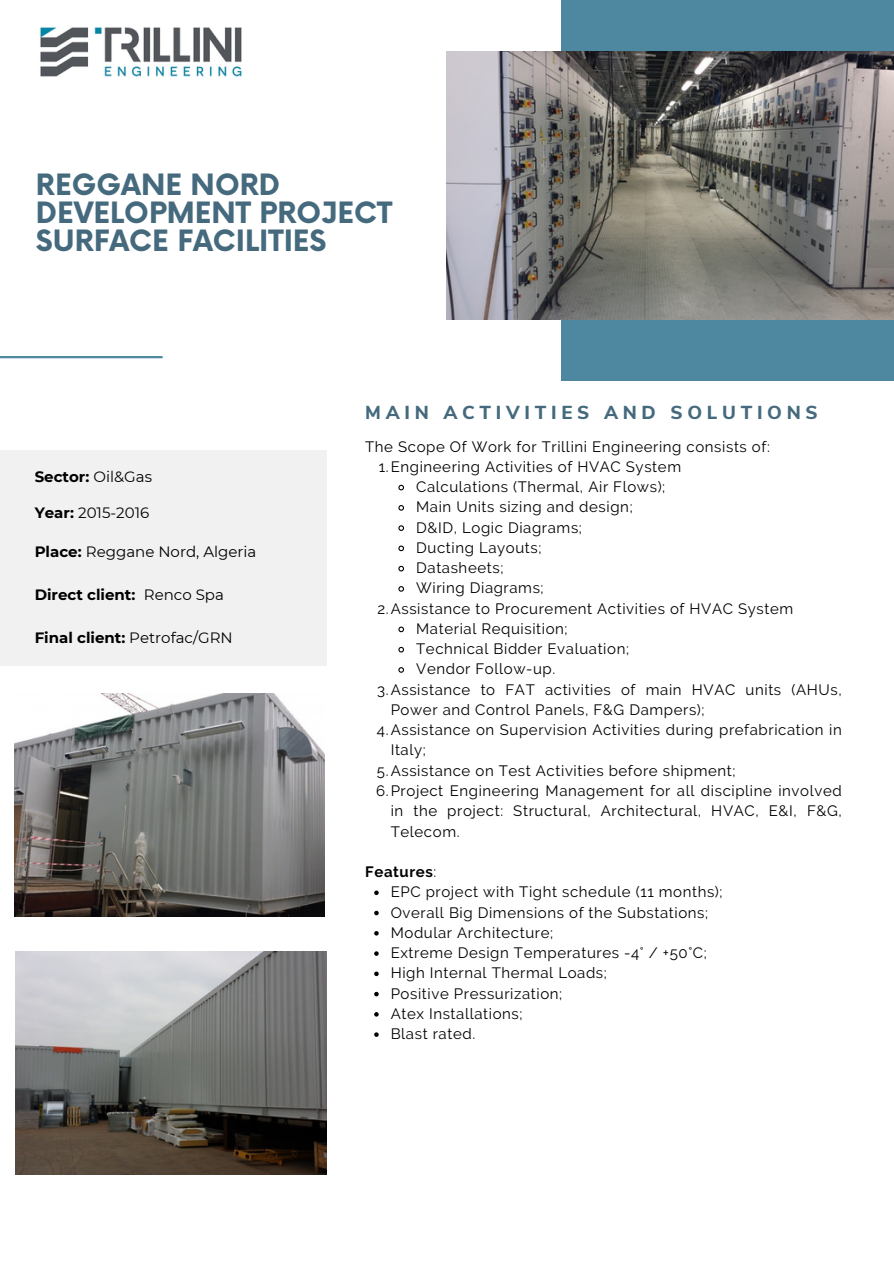
<style>
.page{position:relative;width:894px;height:1264px;background:#fff}
.page>*{position:absolute;margin:0;border:0;box-sizing:border-box;transform-origin:0 0}
.t1{font:700 28.65px/28.2px "Now";color:#456a7d}
.t2{font:800 18.75px "Nunito Sans";letter-spacing:.25em;color:#456a7d}
.t3{font:15px/20.2px "Raleway";letter-spacing:.04em;color:#000}
.t4{font:700 15px "Montserrat";color:#000}
.t5{font:15px "Montserrat";color:#000}
.t6{font:700 15px "Raleway";letter-spacing:.04em;color:#000}
.s1{font-weight:400}
.s2{font-weight:700}
</style>
<div class="page">
<div style="left:561px;top:0;width:332px;height:380px;background:#4e87a0"></div>
<hr style="left:0;top:356px;width:163px;height:2px;background:#4e87a0">
<img style="left:40px;top:27px;width:202px;height:50px">
<svg style="left:398px;top:484px;width:6px;height:7px"></svg>
<svg style="left:398px;top:505px;width:6px;height:6px"></svg>
<svg style="left:398px;top:525px;width:6px;height:6px"></svg>
<svg style="left:398px;top:545px;width:6px;height:7px"></svg>
<svg style="left:398px;top:565px;width:6px;height:7px"></svg>
<svg style="left:398px;top:586px;width:6px;height:6px"></svg>
<svg style="left:398px;top:626px;width:6px;height:7px"></svg>
<svg style="left:398px;top:646px;width:6px;height:7px"></svg>
<svg style="left:398px;top:667px;width:6px;height:6px"></svg>
<svg style="left:374px;top:890px;width:4px;height:5px"></svg>
<svg style="left:374px;top:910px;width:4px;height:5px"></svg>
<svg style="left:374px;top:931px;width:4px;height:4px"></svg>
<svg style="left:374px;top:951px;width:4px;height:4px"></svg>
<svg style="left:374px;top:971px;width:4px;height:5px"></svg>
<svg style="left:374px;top:991px;width:4px;height:5px"></svg>
<svg style="left:374px;top:1012px;width:4px;height:4px"></svg>
<svg style="left:374px;top:1032px;width:4px;height:4px"></svg>
<div style="left:0;top:450px;width:325px;height:215px;background:#f1f1f1"></div>
<img style="left:446px;top:52px;width:447px;height:267px">
<img style="left:14px;top:693px;width:311px;height:223px">
<img style="left:15px;top:951px;width:311px;height:223px">
<p class="t1" style="left:36px;top:172px;width:358px">REGGANE NORD<br>DEVELOPMENT PROJECT<br>SURFACE FACILITIES</p>
<p class="t4" style="left:35px;top:467px;width:119px">Sector: <span class="s1">Oil&amp;Gas</span></p>
<p class="t5" style="left:35px;top:503px;width:116px"><span class="s2">Year:</span> 2015-2016</p>
<p class="t5" style="left:98px;top:503px;width:15px">21</p>
<p class="t5" style="left:36px;top:542px;width:207px"><span class="s2">Location:</span> G ribaldi Cluster</p>
<p class="t5" style="left:35px;top:542px;width:223px"><span class="s2">Place:</span> Reggane Nord, Algeria</p>
<p class="t4" style="left:35px;top:585px;width:191px">Direct client: <span class="s1">Renco Spa</span></p>
<p class="t4" style="left:35px;top:628px;width:199px">Final client: <span class="s1">Petrofac/GRN</span></p>
<p class="t4" style="left:36px;top:627px;width:169px">Final client: <span class="s1">ENI S.p.a.</span></p>
<p class="t2" style="left:365px;top:400px;width:454px">MAIN ACTIVITIES AND SOLUTIONS</p>
<h1 class="t3" style="left:365px;top:436px;width:406px">The Scope Of Work for Trillini Engineering consists of:</h1>
<p class="t3" style="left:378px;top:456px;width:304px">1.Engineering Activities of HVAC System</p>
<p class="t3" style="left:416px;top:476px;width:250px">Calculations (Thermal, Air Flows);</p>
<p class="t3" style="left:416px;top:497px;width:218px">Main Units sizing and design;</p>
<p class="t3" style="left:416px;top:517px;width:167px">D&amp;ID, Logic Diagrams;</p>
<p class="t3" style="left:416px;top:537px;width:127px">Ducting Layouts;</p>
<p class="t3" style="left:416px;top:557px;width:89px">Datasheets;</p>
<p class="t3" style="left:416px;top:578px;width:129px">Wiring Diagrams;</p>
<p class="t3" style="left:377px;top:598px;width:417px">2.Assistance to Procurement Activities of HVAC System</p>
<p class="t3" style="left:416px;top:618px;width:153px">Material Requisition;</p>
<p class="t3" style="left:416px;top:638px;width:214px">Technical Bidder Evaluation;</p>
<h2 class="t3" style="left:416px;top:659px;width:140px">Vendor Follow-up.</h2>
<p class="t3" style="left:390px;top:679px;width:452px;text-indent:-14px">3.Assistance to FAT activities of main HVAC units (AHUs,<br>Power and Control Panels, F&amp;G Dampers);</p>
<p class="t3" style="left:390px;top:719px;width:452px;text-indent:-14px">4.Assistance on Supervision Activities during prefabrication in<br>Italy;</p>
<p class="t3" style="left:377px;top:760px;width:360px">5.Assistance on Test Activities before shipment;</p>
<p class="t3" style="left:390px;top:780px;width:452px;text-align:justify;text-indent:-15px">6.Project Engineering Management for all discipline involved in the project: Structural, Architectural, HVAC, E&amp;I, F&amp;G, Telecom.</p>
<p class="t6" style="left:365px;top:863px;width:73px">Features<span class="s1">:</span></p>
<p class="t3" style="left:390px;top:881px;width:333px">EPC project with Tight schedule (11 months);</p>
<p class="t3" style="left:390px;top:902px;width:319px">Overall Big Dimensions of the Substations;</p>
<p class="t3" style="left:390px;top:922px;width:164px">Modular Architecture;</p>
<p class="t3" style="left:390px;top:942px;width:317px">Extreme Design Temperatures -4° / +50°C;</p>
<p class="t3" style="left:390px;top:962px;width:218px">High Internal Thermal Loads;</p>
<p class="t3" style="left:390px;top:983px;width:173px">Positive Pressurization;</p>
<p class="t3" style="left:390px;top:1003px;width:133px">Atex Installations;</p>
<p class="t3" style="left:390px;top:1023px;width:86px">Blast rated.</p>
</div>
